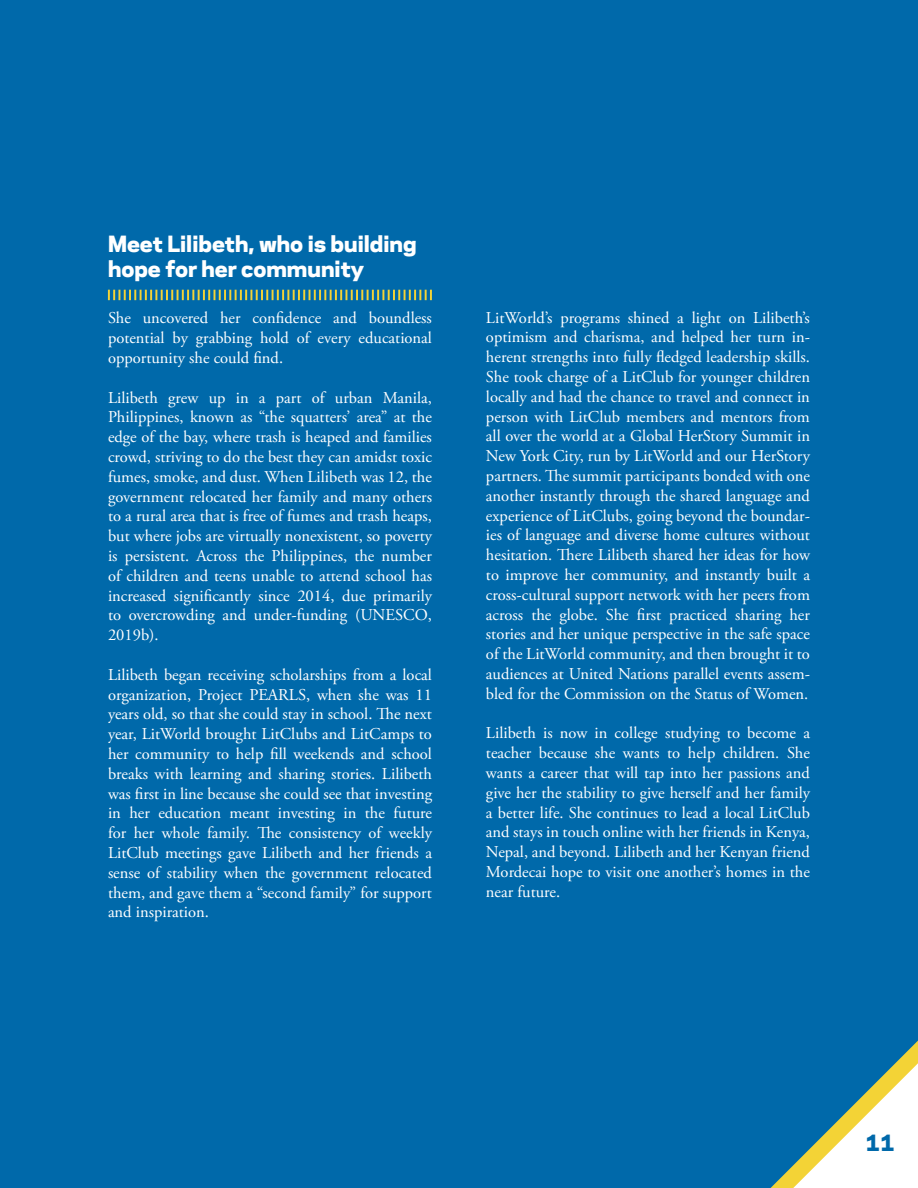
<style>
.page{position:relative;width:918px;height:1188px;background:#0069aa}
.page>*{position:absolute;margin:0;border:0;box-sizing:border-box;transform-origin:0 0}
.t1{font:800 27px "Galaxie Polaris";color:#0069aa}
.t2{font:800 21px/25.2px "Galaxie Polaris";color:#fff}
.t3{font:800 21px "Galaxie Polaris";color:#0069aa}
.t4{font:16.5px/19.8px "Adobe Garamond Pro";color:#fff;text-align:justify}
</style>
<div class="page">
<svg style="left:771px;top:1041px;width:147px;height:147px"></svg>
<svg style="left:108px;top:290px;width:324px;height:10px"></svg>
<div style="left:864px;top:1134px;width:32px;height:32px;background:#fff"></div>
<p class="t2" style="left:108px;top:229px;width:310px">Meet Lilibeth, who is building hope for her community</p>
<p class="t4" style="left:108px;top:309px;width:326px">She uncovered her confidence and boundless potential by grabbing hold of every educational opportunity she could find.</p>
<p class="t4" style="left:108px;top:388px;width:326px">Lilibeth grew up in a part of urban Manila, Philippines, known as “the squatters’ area” at the edge of the bay, where trash is heaped and families crowd, striving to do the best they can amidst toxic fumes, smoke, and dust. When Lilibeth was 12, the government relocated her family and many others to a rural area that is free of fumes and trash heaps, but where jobs are virtually nonexistent, so poverty is persistent. Across the Philippines, the number of children and teens unable to attend school has increased significantly since 2014, due primarily to overcrowding and under-funding (UNESCO, 2019b).</p>
<p class="t4" style="left:108px;top:665px;width:326px">Lilibeth began receiving scholarships from a local organization, Project PEARLS, when she was 11 years old, so that she could stay in school. The next year, LitWorld brought LitClubs and LitCamps to her community to help fill weekends and school breaks with learning and sharing stories. Lilibeth was first in line because she could see that investing in her education meant investing in the future for her whole family. The consistency of weekly LitClub meetings gave Lilibeth and her friends a sense of stability when the government relocated them, and gave them a “second family” for support and inspiration.</p>
<p class="t4" style="left:486px;top:308px;width:326px">LitWorld’s programs shined a light on Lilibeth’s optimism and charisma, and helped her turn in&shy;herent strengths into fully fledged leadership skills.<br>She took charge of a LitClub for younger children locally and had the chance to travel and connect in person with LitClub members and mentors from all over the world at a Global HerStory Summit in New York City, run by LitWorld and our HerStory partners. The summit participants bonded with one another instantly through the shared language and experience of LitClubs, going beyond the boundar&shy;ies of language and diverse home cultures without hesitation. There Lilibeth shared her ideas for how to improve her community, and instantly built a cross-cultural support network with her peers from across the globe. She first practiced sharing her stories and her unique perspective in the safe space of the LitWorld community, and then brought it to audiences at United Nations parallel events assem&shy;bled for the Commission on the Status of Women.</p>
<p class="t4" style="left:486px;top:724px;width:326px">Lilibeth is now in college studying to become a teacher because she wants to help children. She wants a career that will tap into her passions and give her the stability to give herself and her family a better life. She continues to lead a local LitClub and stays in touch online with her friends in Kenya, Nepal, and beyond. Lilibeth and her Kenyan friend Mordecai hope to visit one another’s homes in the near future.</p>
<p class="t3" style="left:866px;top:1125px;width:31px">11</p>
<h1 class="t1" style="left:864px;top:1122px;width:34px">11</h1>
</div>
